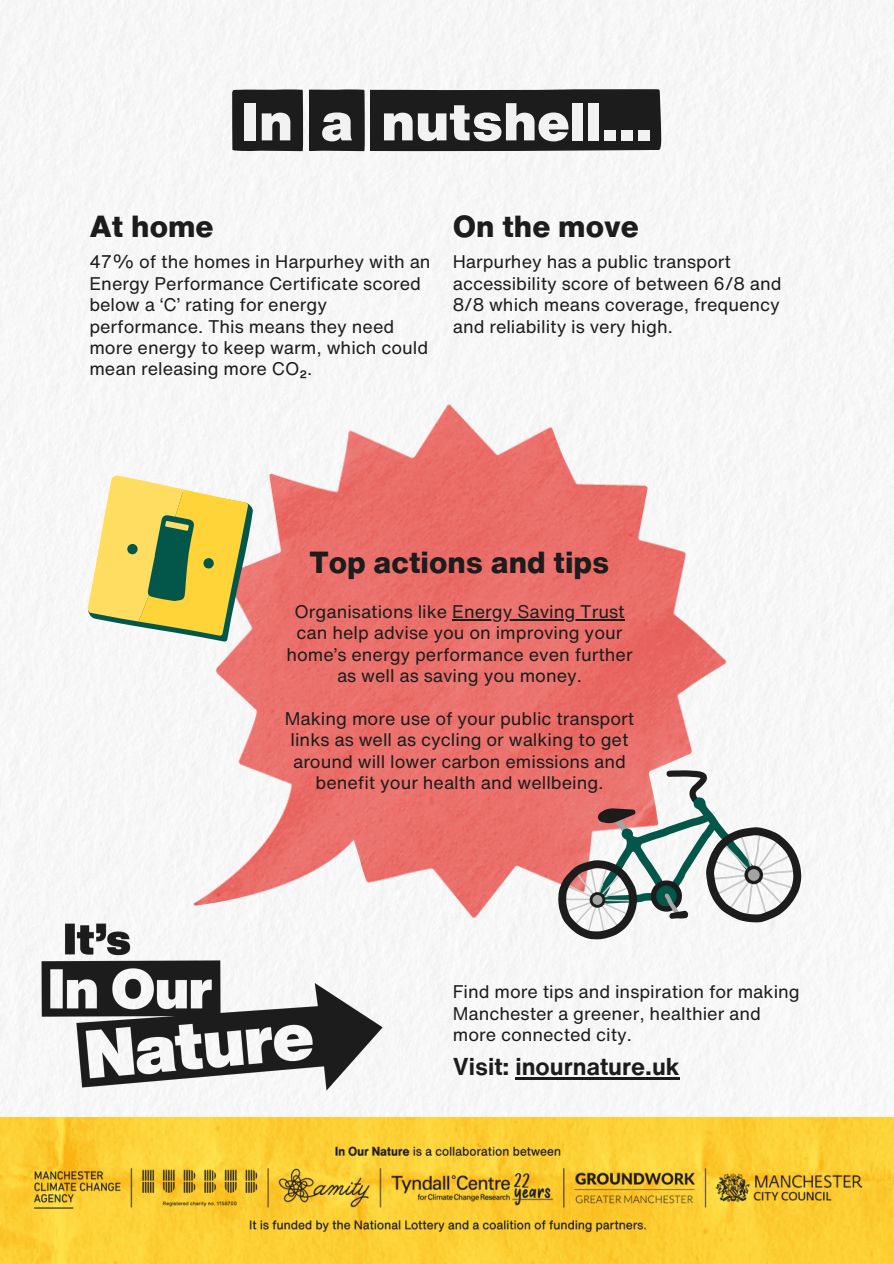
<style>
.page{position:relative;width:894px;height:1264px;background:#fff}
.page>*{position:absolute;margin:0;border:0;box-sizing:border-box;transform-origin:0 0}
.t1{font:900 52.2px "Helvetica Now Text";color:#f2f2f2}
.t2{font:800 30px "Helvetica Now Text";color:#1c1c1c}
.t3{font:700 24px "Helvetica Now Text";color:#1c1c1c}
.t4{font:18px/21.3px "Helvetica Now Text";color:#1c1c1c}
</style>
<div class="page">
<img style="left:0;top:0;width:893px;height:1117px">
<div style="left:371px;top:89px;width:290px;height:62px;background:#1c1c1c"></div>
<div style="left:232px;top:89px;width:71px;height:62px;background:#1c1c1c"></div>
<div style="left:309px;top:89px;width:55px;height:62px;background:#1c1c1c"></div>
<img style="left:170px;top:373px;width:577px;height:553px">
<svg style="left:86px;top:474px;width:170px;height:170px"></svg>
<hr style="left:452px;top:619px;width:172px;height:1px;background:#1c1c1c">
<svg style="left:553px;top:766px;width:253px;height:177px"></svg>
<svg style="left:589px;top:892px;width:16px;height:15px"></svg>
<div style="left:592px;top:894px;width:10px;height:11px;background:#a4a4a4;border-radius:50%"></div>
<img style="left:0;top:1121px;width:893px;height:142px">
<img style="left:0;top:887px;width:416px;height:237px">
<hr style="left:515px;top:1077px;width:164px;height:2px;background:#1c1c1c">
<h1 class="t1" style="left:241px;top:82px;width:413px">In a nutshell...</h1>
<h2 class="t2" style="left:89px;top:204px;width:126px">At home</h2>
<p class="t2" style="left:452px;top:204px;width:188px">On the move</p>
<p class="t4" style="left:89px;top:251px;width:342px">47% of the homes in Harpurhey with an Energy Performance Certificate scored below a ‘C’ rating for energy performance. This means they need more energy to keep warm, which could mean releasing more CO₂.</p>
<p class="t4" style="left:452px;top:251px;width:330px">Harpurhey has a public transport accessibility score of between 6/8 and 8/8 which means coverage, frequency and reliability is very high.</p>
<p class="t2" style="left:309px;top:540px;width:301px">Top actions and tips</p>
<p class="t4" style="left:294px;top:600px;width:331px">Organisations like Energy Saving Trust</p>
<h2 class="t4" style="left:286px;top:622px;width:348px;text-align:center">can help advise you on improving your home’s energy performance even further as well as saving you money.</h2>
<h2 class="t4" style="left:285px;top:707px;width:351px">Making more use of your public transport</h2>
<h2 class="t4" style="left:290px;top:729px;width:339px;text-align:center">links as well as cycling or walking to get around will lower carbon emissions and benefit your health and wellbeing.</h2>
<p class="t4" style="left:452px;top:981px;width:348px">Find more tips and inspiration for making<br>Manchester a greener, healthier and more connected city.</p>
<p class="t3" style="left:452px;top:1048px;width:228px">Visit: inournature.uk</p>
</div>
